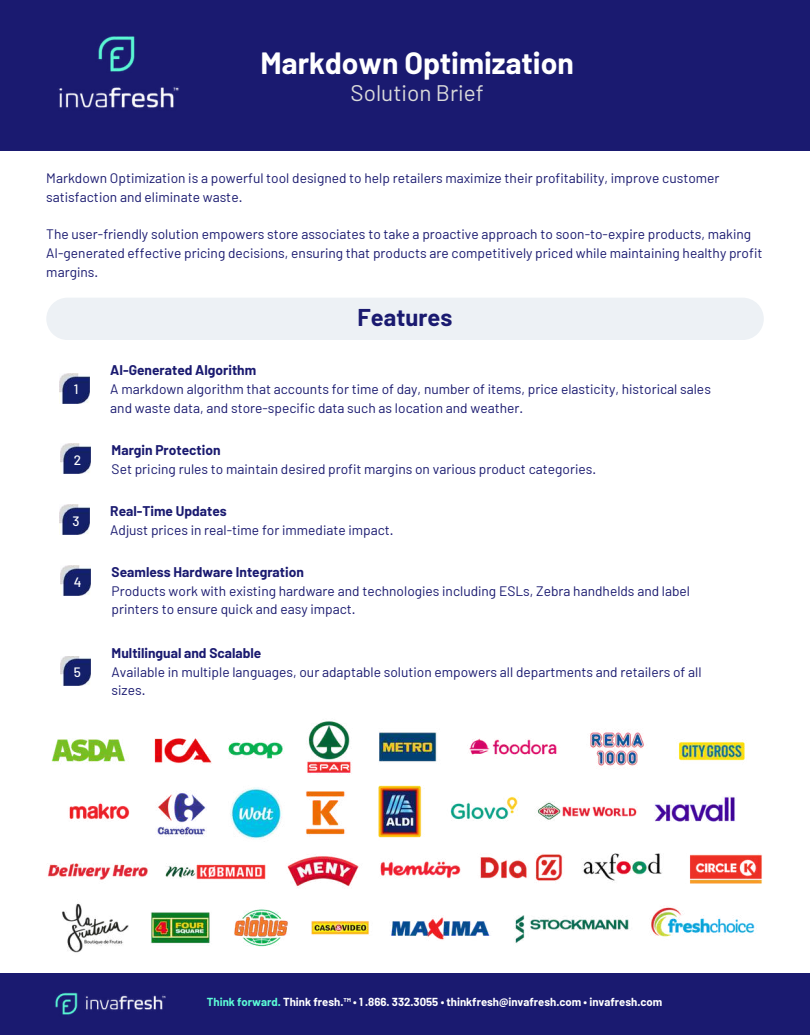
<style>
.page{position:relative;width:810px;height:1035px;background:#fff}
.page>*{position:absolute;margin:0;border:0;box-sizing:border-box;transform-origin:0 0}
.t1{font:700 30px "Barlow";color:#fff}
.t2{font:700 23.75px "Barlow";color:#1a1a70}
.t3{font:22.5px "Barlow";color:#dadada}
.t4{font:13.75px/18.8px "Barlow";color:#1a1a70}
.t5{font:700 13.75px "Barlow";color:#1a1a70}
.t6{font:500 13.62px "Barlow";color:#fff}
.t7{font:700 11.38px "Barlow";color:#fff}
.s1{color:#5cfcd6}
</style>
<div class="page">
<div style="left:0;top:0;width:810px;height:151px;background:#1a1a70"></div>
<img style="left:59px;top:36px;width:120px;height:73px">
<div style="left:0;top:974px;width:810px;height:61px;background:#1a1a70"></div>
<img style="left:55px;top:992px;width:111px;height:23px">
<img style="left:61px;top:444px;width:30px;height:30px">
<img style="left:59px;top:505px;width:30px;height:30px">
<div style="left:46px;top:298px;width:718px;height:42px;background:#edf1f5"></div>
<img style="left:59px;top:373px;width:30px;height:30px">
<img style="left:46px;top:721px;width:717px;height:253px">
<img style="left:61px;top:566px;width:30px;height:30px">
<img style="left:61px;top:656px;width:30px;height:30px">
<h1 class="t1" style="left:261px;top:44px;width:315px">Markdown Optimization</h1>
<h3 class="t3" style="left:351px;top:78px;width:135px">Solution Brief</h3>
<p class="t4" style="left:46px;top:168px;width:675px">Markdown Optimization is a powerful tool designed to help retailers maximize their profitability, improve customer satisfaction and eliminate waste.</p>
<p class="t4" style="left:46px;top:224px;width:718px">The user-friendly solution empowers store associates to take a proactive approach to soon-to-expire products, making<br>AI-generated effective pricing decisions, ensuring that products are competitively priced while maintaining healthy profit margins.</p>
<p class="t6" style="left:74px;top:381px;width:6px">1</p>
<p class="t6" style="left:74px;top:452px;width:9px">2</p>
<p class="t6" style="left:72px;top:513px;width:9px">3</p>
<p class="t6" style="left:74px;top:574px;width:9px">4</p>
<p class="t6" style="left:74px;top:664px;width:9px">5</p>
<h2 class="t2" style="left:358px;top:302px;width:96px">Features</h2>
<p class="t5" style="left:110px;top:361px;width:147px">AI-Generated Algorithm</p>
<p class="t4" style="left:110px;top:379px;width:602px">A markdown algorithm that accounts for time of day, number of items, price elasticity, historical sales and waste data, and store-specific data such as location and weather.</p>
<p class="t5" style="left:112px;top:441px;width:110px">Margin Protection</p>
<p class="t4" style="left:112px;top:459px;width:486px">Set pricing rules to maintain desired profit margins on various product categories.</p>
<p class="t5" style="left:110px;top:502px;width:118px">Real-Time Updates</p>
<p class="t4" style="left:110px;top:520px;width:285px">Adjust prices in real-time for immediate impact.</p>
<p class="t5" style="left:112px;top:563px;width:194px">Seamless Hardware Integration</p>
<p class="t4" style="left:112px;top:581px;width:580px">Products work with existing hardware and technologies including ESLs, Zebra handhelds and label printers to ensure quick and easy impact.</p>
<p class="t5" style="left:112px;top:644px;width:151px">Multilingual and Scalable</p>
<p class="t4" style="left:112px;top:662px;width:592px">Available in multiple languages, our adaptable solution empowers all departments and retailers of all sizes.</p>
<p class="t7" style="left:207px;top:994px;width:457px"><span class="s1">Think forward.</span> Think fresh.™ • 1 .866. 332.3055 • thinkfresh@invafresh.com • invafresh.com</p>
</div>
